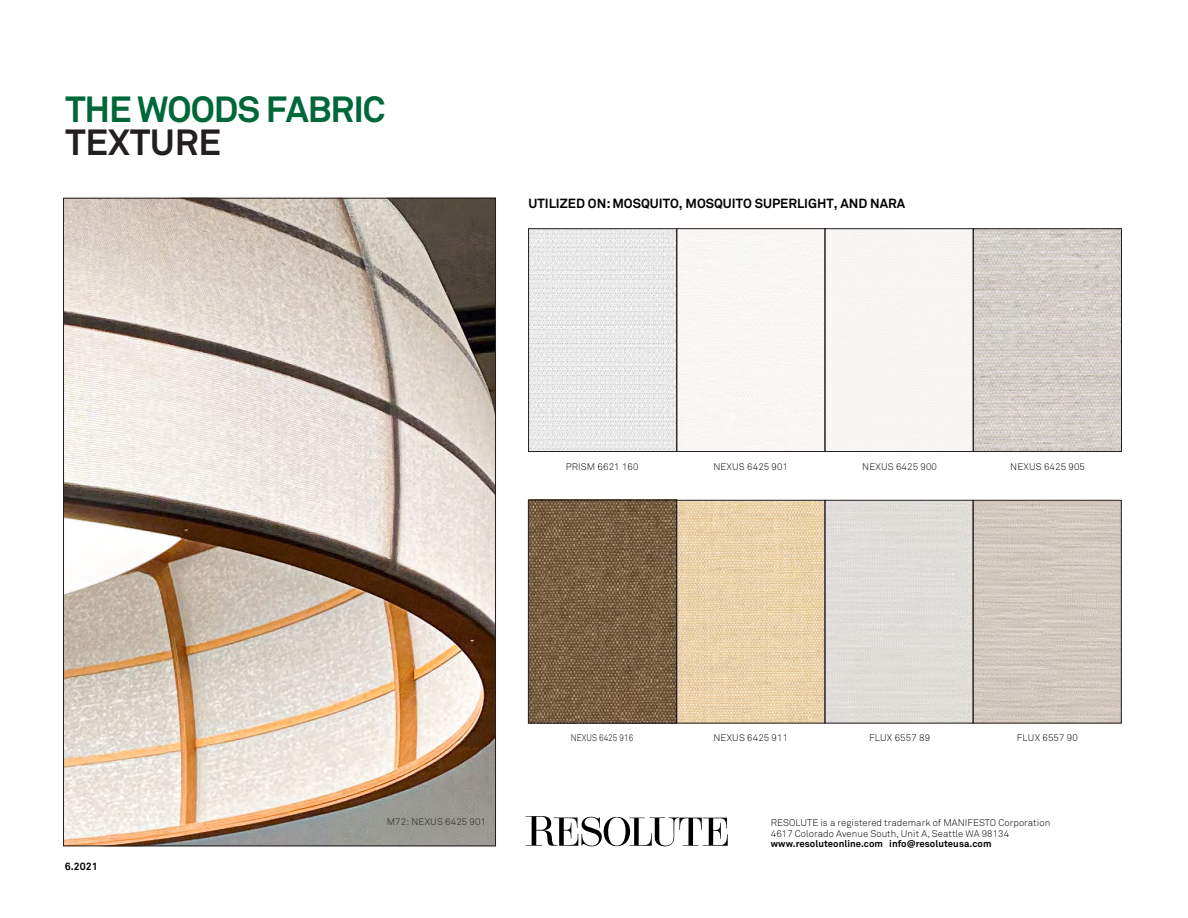
<style>
.page{position:relative;width:1188px;height:918px;background:#fff}
.page>*{position:absolute;margin:0;border:0;box-sizing:border-box;transform-origin:0 0}
.t1{font:700 36px "Akkurat";letter-spacing:-.03em;color:#006838}
.t2{font:700 36px "Akkurat";color:#231f20}
.t3{font:700 13.2px "Akkurat";color:#000}
.t4{font:700 10.5px "Akkurat";color:#000}
.t5{font:300 9.6px/10.6px "Akkurat";letter-spacing:.005em;color:#000}
.t6{font:700 9.6px "Akkurat";letter-spacing:.005em;color:#000}
.t7{font:300 9.45px "Akkurat";letter-spacing:.015em;color:#000}
.t8{font:300 9.45px "Akkurat";letter-spacing:.015em;color:#231f20}
.t9{font:300 9.45px "Akkurat";letter-spacing:.015em;color:#000;scale:.84 1}
</style>
<div class="page">
<img style="left:63px;top:197px;width:433px;height:650px">
<img style="left:530px;top:502px;width:293px;height:219px">
<img style="left:827px;top:502px;width:144px;height:219px">
<img style="left:975px;top:502px;width:145px;height:219px">
<img style="left:529px;top:228px;width:593px;height:222px">
<div style="left:528px;top:500px;width:149px;height:223px;border:1px solid #231f20"></div>
<div style="left:973px;top:500px;width:149px;height:223px;border:1px solid #231f20"></div>
<div style="left:825px;top:500px;width:148px;height:223px;border:1px solid #231f20"></div>
<div style="left:677px;top:500px;width:148px;height:223px;border:1px solid #231f20"></div>
<div style="left:528px;top:229px;width:149px;height:223px;border:1px solid #231f20"></div>
<div style="left:973px;top:229px;width:149px;height:223px;border:1px solid #231f20"></div>
<div style="left:677px;top:229px;width:148px;height:223px;border:1px solid #231f20"></div>
<svg style="left:525px;top:816px;width:203px;height:31px"></svg>
<h1 class="t1" style="left:65px;top:86px;width:322px">THE WOODS FABRIC</h1>
<h1 class="t2" style="left:65px;top:119px;width:157px">TEXTURE</h1>
<h2 class="t3" style="left:529px;top:195px;width:378px">UTILIZED ON: MOSQUITO, MOSQUITO SUPERLIGHT, AND NARA</h2>
<p class="t7" style="left:566px;top:461px;width:74px">PRISM 6621 160</p>
<p class="t7" style="left:713px;top:461px;width:76px">NEXUS 6425 901</p>
<p class="t7" style="left:862px;top:461px;width:76px">NEXUS 6425 900</p>
<p class="t7" style="left:1010px;top:461px;width:76px">NEXUS 6425 905</p>
<p class="t4" style="left:65px;top:860px;width:35px">6.2021</p>
<p class="t8" style="left:387px;top:816px;width:101px">M72: NEXUS 6425 901</p>
<p class="t9" style="left:571px;top:732px;width:76px">NEXUS 6425 916</p>
<p class="t7" style="left:713px;top:732px;width:76px">NEXUS 6425 911</p>
<p class="t7" style="left:869px;top:732px;width:62px">FLUX 6557 89</p>
<p class="t7" style="left:1017px;top:732px;width:62px">FLUX 6557 90</p>
<p class="t5" style="left:771px;top:818px;width:281px">RESOLUTE is a registered trademark of MANIFESTO Corporation<br>4617 Colorado Avenue South, Unit A, Seattle WA 98134</p>
<p class="t6" style="left:771px;top:838px;width:222px">www.resoluteonline.com info@resoluteusa.com</p>
</div>
